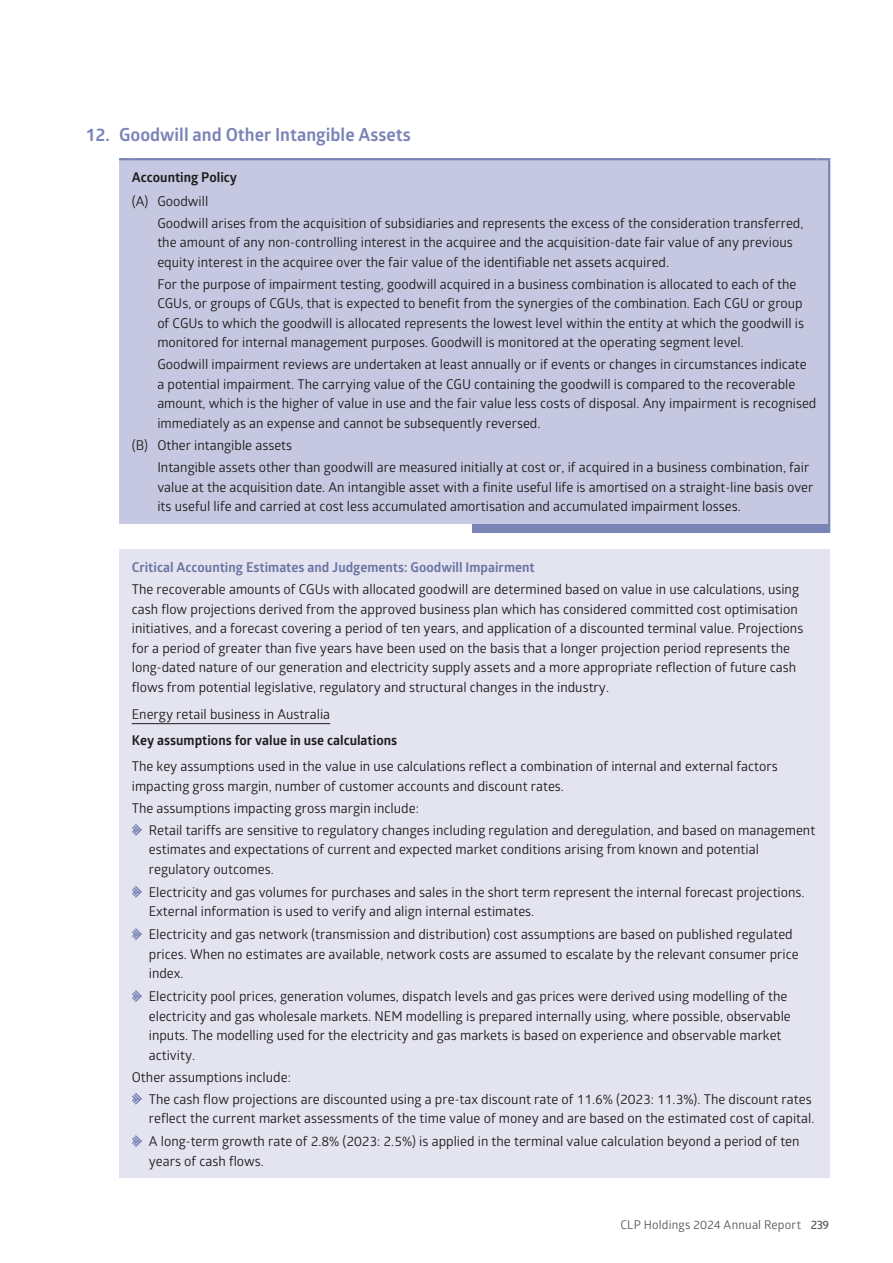
<style>
.page{position:relative;width:893px;height:1263px;background:#fff}
.page>*{position:absolute;margin:0;border:0;box-sizing:border-box;transform-origin:0 0}
.t1{font:700 18px "Glober";color:#7b84b7}
.t2{font:13.5px/19.5px "Glober";color:#1c1c1b}
.t3{font:700 13.5px "Glober";color:#6b74a3}
.t4{font:700 13.5px "Glober";color:#1c1c1b}
.t5{font:12px "Glober";letter-spacing:.015em;color:#575756}
.s1{font-weight:600}
</style>
<div class="page">
<div style="left:119px;top:160px;width:709px;height:364px;background:#c5c8e0"></div>
<div style="left:472px;top:524px;width:357px;height:8px;background:#7b84b7"></div>
<svg style="left:119px;top:158px;width:13px;height:2px"></svg>
<hr style="left:132px;top:158px;width:340px;height:2px;background:#7b84b7">
<hr style="left:472px;top:158px;width:344px;height:2px;background:#7b84b7">
<svg style="left:816px;top:158px;width:14px;height:2px"></svg>
<hr style="left:828px;top:160px;width:2px;height:364px;background:#7b84b7">
<div style="left:119px;top:549px;width:710px;height:629px;background:#e3e4f0"></div>
<hr style="left:132px;top:723px;width:198px;height:1px;background:#1c1c1b">
<svg style="left:132px;top:824px;width:10px;height:12px"></svg>
<svg style="left:132px;top:886px;width:10px;height:12px"></svg>
<svg style="left:132px;top:928px;width:10px;height:12px"></svg>
<svg style="left:132px;top:990px;width:10px;height:12px"></svg>
<svg style="left:132px;top:1092px;width:10px;height:13px"></svg>
<svg style="left:132px;top:1135px;width:10px;height:12px"></svg>
<h1 class="t1" style="left:85px;top:122px;width:327px">12. Goodwill and Other Intangible Assets</h1>
<p class="t4" style="left:132px;top:168px;width:107px">Accounting Policy</p>
<p class="t2" style="left:157px;top:189px;width:648px;line-height:22px;text-indent:-26px">(A) Goodwill<br>Goodwill arises from the acquisition of subsidiaries and represents the excess of the consideration transferred,</p>
<p class="t2" style="left:157px;top:232px;width:637px">the amount of any non-controlling interest in the acquiree and the acquisition-date fair value of any previous equity interest in the acquiree over the fair value of the identifiable net assets acquired.</p>
<p class="t2" style="left:157px;top:274px;width:648px">For the purpose of impairment testing, goodwill acquired in a business combination is allocated to each of the CGUs, or groups of CGUs, that is expected to benefit from the synergies of the combination. Each CGU or group of CGUs to which the goodwill is allocated represents the lowest level within the entity at which the goodwill is monitored for internal management purposes. Goodwill is monitored at the operating segment level.</p>
<p class="t2" style="left:157px;top:354px;width:661px">Goodwill impairment reviews are undertaken at least annually or if events or changes in circumstances indicate a potential impairment. The carrying value of the CGU containing the goodwill is compared to the recoverable amount, which is the higher of value in use and the fair value less costs of disposal. Any impairment is recognised immediately as an expense and cannot be subsequently reversed.</p>
<p class="t2" style="left:157px;top:434px;width:653px;line-height:22px;text-indent:-26px">(B) Other intangible assets<br>Intangible assets other than goodwill are measured initially at cost or, if acquired in a business combination, fair</p>
<p class="t2" style="left:157px;top:476px;width:658px">value at the acquisition date. An intangible asset with a finite useful life is amortised on a straight-line basis over its useful life and carried at cost less accumulated amortisation and accumulated impairment losses.</p>
<p class="t3" style="left:132px;top:558px;width:404px">Critical Accounting Estimates and Judgements: Goodwill Impairment</p>
<p class="t2" style="left:132px;top:579px;width:673px">The recoverable amounts of CGUs with allocated goodwill are determined based on value in use calculations, using cash flow projections derived from the approved business plan which has considered committed cost optimisation initiatives, and a forecast covering a period of ten years, and application of a discounted terminal value. Projections for a period of greater than five years have been used on the basis that a longer projection period represents the long-dated nature of our generation and electricity supply assets and a more appropriate reflection of future cash flows from potential legislative, regulatory and structural changes in the industry.</p>
<p class="t2" style="left:132px;top:704px;width:200px">Energy retail business in Australia</p>
<p class="t4" style="left:132px;top:731px;width:267px">Key assumptions for value in use calculations</p>
<p class="t2" style="left:132px;top:756px;width:647px">The key assumptions used in the value in use calculations reflect a combination of internal and external factors impacting gross margin, number of customer accounts and discount rates.</p>
<p class="t2" style="left:149px;top:796px;width:668px;line-height:22px;text-indent:-17px">The assumptions impacting gross margin include:<br>Retail tariffs are sensitive to regulatory changes including regulation and deregulation, and based on management</p>
<p class="t2" style="left:149px;top:839px;width:612px">estimates and expectations of current and expected market conditions arising from known and potential regulatory outcomes.</p>
<p class="t2" style="left:149px;top:882px;width:657px">Electricity and gas volumes for purchases and sales in the short term represent the internal forecast projections.<br>External information is used to verify and align internal estimates.</p>
<p class="t2" style="left:149px;top:924px;width:651px">Electricity and gas network (transmission and distribution) cost assumptions are based on published regulated prices. When no estimates are available, network costs are assumed to escalate by the relevant consumer price index.</p>
<p class="t2" style="left:149px;top:986px;width:644px">Electricity pool prices, generation volumes, dispatch levels and gas prices were derived using modelling of the electricity and gas wholesale markets. NEM modelling is prepared internally using, where possible, observable inputs. The modelling used for the electricity and gas markets is based on experience and observable market activity.</p>
<p class="t2" style="left:149px;top:1065px;width:664px;line-height:22px;text-indent:-17px">Other assumptions include:<br>The cash flow projections are discounted using a pre-tax discount rate of 11.6% (2023: 11.3%). The discount rates</p>
<p class="t2" style="left:149px;top:1106px;width:667px;line-height:23px">reflect the current market assessments of the time value of money and are based on the estimated cost of capital.<br>A long-term growth rate of 2.8% (2023: 2.5%) is applied in the terminal value calculation beyond a period of ten</p>
<p class="t2" style="left:149px;top:1150px;width:117px">years of cash flows.</p>
<p class="t5" style="left:620px;top:1217px;width:210px">CLP Holdings 2024 Annual Report <span class="s1">239</span></p>
</div>
